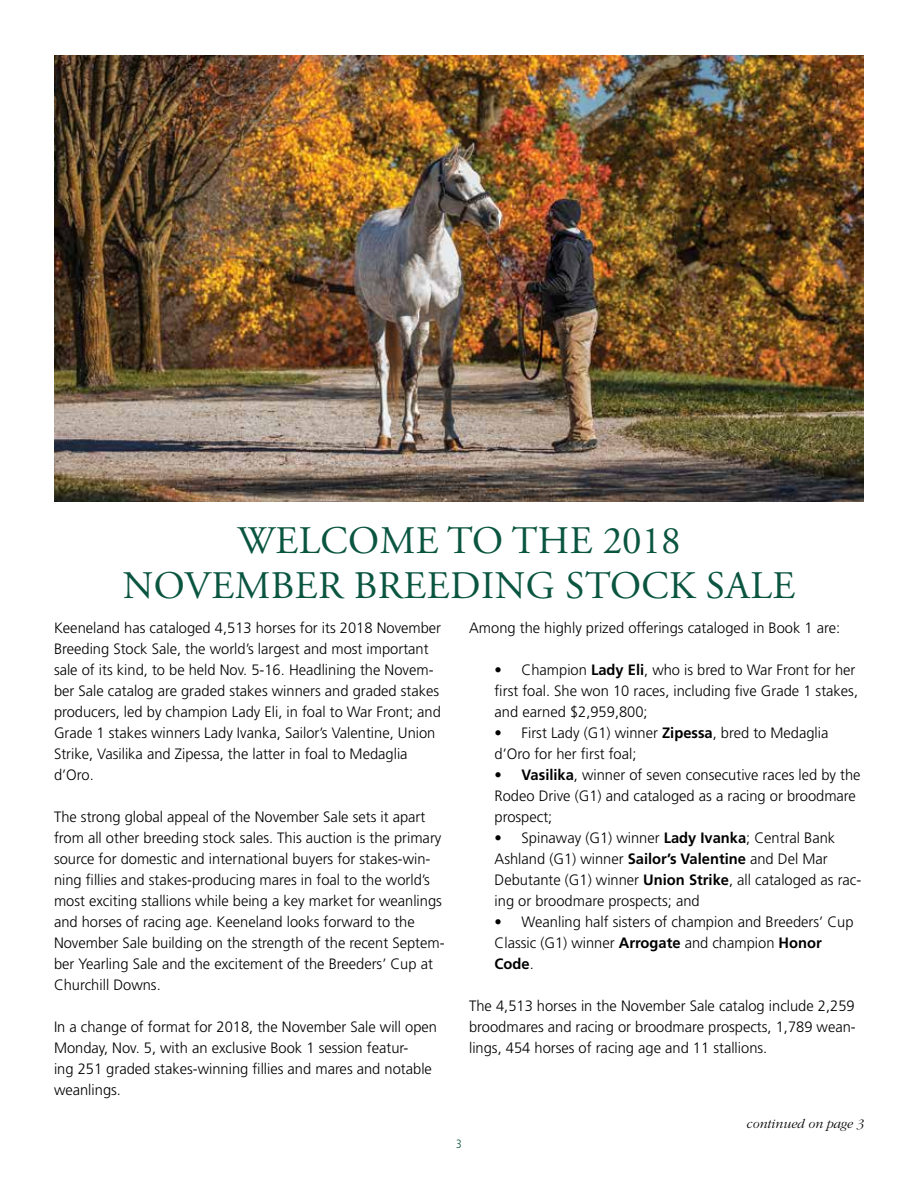
<style>
.page{position:relative;width:918px;height:1188px;background:#fff}
.page>*{position:absolute;margin:0;border:0;box-sizing:border-box;transform-origin:0 0}
.t1{font:39px/45px "Adobe Garamond Pro";letter-spacing:.015em;color:#0a5540;text-align:center}
.t2{font:300 15px/21px "Frutiger";color:#000}
.t3{font:italic 300 13.5px "Garamond";color:#000}
.t4{font:300 condensed 12px "Frutiger";color:#0a5540}
.s1{font-weight:700}
</style>
<div class="page">
<img style="left:54px;top:55px;width:810px;height:446px">
<h1 class="t1" style="left:123px;top:520px;width:674px">WELCOME TO THE 2018<br>NOVEMBER BREEDING STOCK SALE</h1>
<p class="t2" style="left:54px;top:618px;width:389px">Keeneland has cataloged 4,513 horses for its 2018 November Breeding Stock Sale, the world’s largest and most important sale of its kind, to be held Nov. 5-16. Headlining the Novem&shy;ber Sale catalog are graded stakes winners and graded stakes producers, led by champion Lady Eli, in foal to War Front; and Grade 1 stakes winners Lady Ivanka, Sailor’s Valentine, Union Strike, Vasilika and Zipessa, the latter in foal to Medaglia d’Oro.</p>
<p class="t2" style="left:54px;top:807px;width:392px">The strong global appeal of the November Sale sets it apart from all other breeding stock sales. This auction is the primary source for domestic and international buyers for stakes-win&shy;ning fillies and stakes-producing mares in foal to the world’s most exciting stallions while being a key market for weanlings and horses of racing age. Keeneland looks forward to the November Sale building on the strength of the recent Septem&shy;ber Yearling Sale and the excitement of the Breeders’ Cup at Churchill Downs.</p>
<p class="t2" style="left:54px;top:1017px;width:385px">In a change of format for 2018, the November Sale will open Monday, Nov. 5, with an exclusive Book 1 session featur-<br>ing 251 graded stakes-winning fillies and mares and notable weanlings.</p>
<p class="t2" style="left:469px;top:618px;width:373px">Among the highly prized offerings cataloged in Book 1 are:</p>
<p class="t2" style="left:495px;top:660px;width:365px">• Champion <span class="s1">Lady Eli</span>, who is bred to War Front for her first foal. She won 10 races, including five Grade 1 stakes, and earned $2,959,800;</p>
<p class="t2" style="left:495px;top:723px;width:335px">• First Lady (G1) winner <span class="s1">Zipessa</span>, bred to Medaglia d’Oro for her first foal;</p>
<p class="t2" style="left:495px;top:765px;width:367px">• <span class="s1">Vasilika</span>, winner of seven consecutive races led by the<br>Rodeo Drive (G1) and cataloged as a racing or broodmare prospect;</p>
<p class="t2" style="left:495px;top:828px;width:368px">• Spinaway (G1) winner <span class="s1">Lady Ivanka</span>; Central Bank Ashland (G1) winner <span class="s1">Sailor’s Valentine</span> and Del Mar Debutante (G1) winner <span class="s1">Union Strike</span>, all cataloged as rac&shy;ing or broodmare prospects; and</p>
<p class="t2" style="left:495px;top:912px;width:360px">• Weanling half sisters of champion and Breeders’ Cup<br>Classic (G1) winner <span class="s1">Arrogate</span> and champion <span class="s1">Honor<br>Code</span>.</p>
<p class="t2" style="left:469px;top:996px;width:388px;text-align:justify">The 4,513 horses in the November Sale catalog include 2,259 broodmares and racing or broodmare prospects, 1,789 wean&shy;lings, 454 horses of racing age and 11 stallions.</p>
<p class="t4" style="left:456px;top:1137px;width:7px">3</p>
<p class="t3" style="left:747px;top:1117px;width:119px">continued on page 3</p>
</div>
